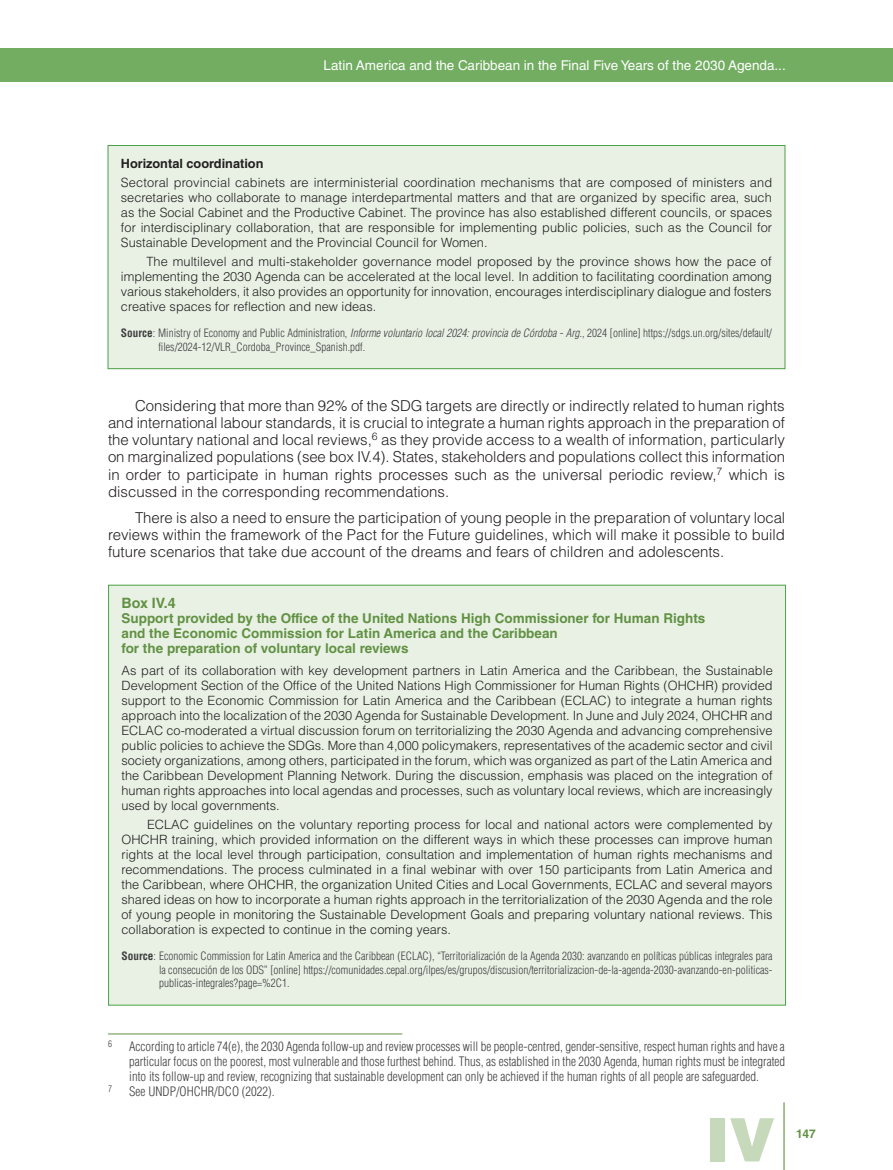
<style>
.page{position:relative;width:893px;height:1170px;background:#fff}
.page>*{position:absolute;margin:0;border:0;box-sizing:border-box;transform-origin:0 0}
.t1{font:900 60px "Helvetica LT Std";color:#c6d9bb}
._06_texto{font:300 15px/17.2px "Helvetica LT Std";color:#231f20;text-align:justify}
._09_titulo_recuadro{font:700 14.25px "Helvetica LT Std";color:#619143}
._09_titulo_recuadro-2{font:700 13.5px/15px "Helvetica LT Std";color:#619143}
.t2{font:13.5px "Helvetica LT Std";color:#fff}
._09_tx_recuadro_primero{font:300 12.75px/15px "Helvetica LT Std";color:#231f20;text-align:justify}
._09__tx_recuadro{font:300 12.75px/15px "Helvetica LT Std";color:#231f20;text-align:justify}
._06_footnote{font:300 condensed 12.75px/15px "Helvetica LT Std";color:#3e3e3f;text-align:justify}
._06_footnote_siguiente{font:300 condensed 12.75px "Helvetica LT Std";color:#3e3e3f}
._09__tx_recuadro-2{font:700 12.75px "Helvetica LT Std";color:#231f20}
.t3{font:700 12px "Helvetica LT Std";color:#619143}
._09_fuente_recuadro{font:300 condensed 11.25px/13.5px "Helvetica LT Std";color:#3e3e3f}
._06_footnote-2{font:300 condensed 8.85px "Helvetica LT Std";color:#3e3e3f}
._06_footnote_siguiente-2{font:300 condensed 8.85px "Helvetica LT Std";color:#3e3e3f}
.s1{font-weight:700}
.s2{font-style:italic}
</style>
<div class="page">
<div style="left:0;top:48px;width:893px;height:33px;background:#72ad62"></div>
<hr style="left:783px;top:1102px;width:2px;height:67px;background:#619143">
<div style="left:108px;top:145px;width:677px;height:223px;background:#e9f1e5"></div>
<div style="left:108px;top:145px;width:677px;height:224px;border:1px solid #4aa045"></div>
<hr style="left:108px;top:1033px;width:294px;height:1px;background:#619143">
<div style="left:109px;top:585px;width:676px;height:420px;background:#e9f1e5"></div>
<p class="t2" style="left:324px;top:57px;width:464px">Latin America and the Caribbean in the Final Five Years of the 2030 Agenda...</p>
<p class="_09__tx_recuadro-2" style="left:121px;top:155px;width:144px">Horizontal coordination</p>
<p class="_09_tx_recuadro_primero" style="left:121px;top:175px;width:653px">Sectoral provincial cabinets are interministerial coordination mechanisms that are composed of ministers and secretaries who collaborate to manage interdepartmental matters and that are organized by specific area, such as the Social Cabinet and the Productive Cabinet. The province has also established different councils, or spaces for interdisciplinary collaboration, that are responsible for implementing public policies, such as the Council for Sustainable Development and the Provincial Council for Women.</p>
<p class="_09__tx_recuadro" style="left:121px;top:254px;width:653px;text-indent:26px">The multilevel and multi-stakeholder governance model proposed by the province shows how the pace of implementing the 2030 Agenda can be accelerated at the local level. In addition to facilitating coordination among various stakeholders, it also provides an opportunity for innovation, encourages interdisciplinary dialogue and fosters creative spaces for reflection and new ideas.</p>
<p class="_09_fuente_recuadro" style="left:158px;top:326px;width:615px;text-indent:-38px"><span class="s1">Source</span>: Ministry of Economy and Public Administration, <span class="s2">Informe voluntario local 2024: provincia de Córdoba - Arg.</span>, 2024 [online] https://sdgs.un.org/sites/default/ files/2024-12/VLR_Cordoba_Province_Spanish.pdf.</p>
<p class="_06_texto" style="left:108px;top:396px;width:679px;text-indent:27px">Considering that more than 92% of the SDG targets are directly or indirectly related to human rights and international labour standards, it is crucial to integrate a human rights approach in the preparation of the voluntary national and local reviews,<sup>6</sup> as they provide access to a wealth of information, particularly on marginalized populations (see box IV.4). States, stakeholders and populations collect this information in order to participate in human rights processes such as the universal periodic review,<sup>7</sup> which is discussed in the corresponding recommendations.</p>
<p class="_06_texto" style="left:108px;top:508px;width:679px;text-indent:27px">There is also a need to ensure the participation of young people in the preparation of voluntary local reviews within the framework of the Pact for the Future guidelines, which will make it possible to build future scenarios that take due account of the dreams and fears of children and adolescents.</p>
<p class="_09_titulo_recuadro" style="left:122px;top:594px;width:56px">Box IV.4</p>
<p class="_09_titulo_recuadro-2" style="left:122px;top:611px;width:585px">Support provided by the Office of the United Nations High Commissioner for Human Rights and the Economic Commission for Latin America and the Caribbean<br>for the preparation of voluntary local reviews</p>
<p class="_09_tx_recuadro_primero" style="left:122px;top:662px;width:653px">As part of its collaboration with key development partners in Latin America and the Caribbean, the Sustainable Development Section of the Office of the United Nations High Commissioner for Human Rights (OHCHR) provided support to the Economic Commission for Latin America and the Caribbean (ECLAC) to integrate a human rights approach into the localization of the 2030 Agenda for Sustainable Development. In June and July 2024, OHCHR and ECLAC co-moderated a virtual discussion forum on territorializing the 2030 Agenda and advancing comprehensive public policies to achieve the SDGs. More than 4,000 policymakers, representatives of the academic sector and civil society organizations, among others, participated in the forum, which was organized as part of the Latin America and the Caribbean Development Planning Network. During the discussion, emphasis was placed on the integration of human rights approaches into local agendas and processes, such as voluntary local reviews, which are increasingly used by local governments.</p>
<p class="_09__tx_recuadro" style="left:122px;top:816px;width:653px;text-indent:26px">ECLAC guidelines on the voluntary reporting process for local and national actors were complemented by OHCHR training, which provided information on the different ways in which these processes can improve human rights at the local level through participation, consultation and implementation of human rights mechanisms and recommendations. The process culminated in a final webinar with over 150 participants from Latin America and the Caribbean, where OHCHR, the organization United Cities and Local Governments, ECLAC and several mayors shared ideas on how to incorporate a human rights approach in the territorialization of the 2030 Agenda and the role of young people in monitoring the Sustainable Development Goals and preparing voluntary national reviews. This collaboration is expected to continue in the coming years.</p>
<p class="_09_fuente_recuadro" style="left:159px;top:949px;width:615px;text-align:justify;text-indent:-38px"><span class="s1">Source</span>: Economic Commission for Latin America and the Caribbean (ECLAC), “Territorialización de la Agenda 2030: avanzando en políticas públicas integrales para la consecución de los ODS” [online] https://comunidades.cepal.org/ilpes/es/grupos/discusion/territorializacion-de-la-agenda-2030-avanzando-en-politicas&shy;publicas-integrales?page=%2C1.</p>
<p class="_06_footnote-2" style="left:108px;top:1038px;width:5px">6</p>
<p class="_06_footnote" style="left:129px;top:1039px;width:657px">According to article 74(e), the 2030 Agenda follow-up and review processes will be people-centred, gender-sensitive, respect human rights and have a particular focus on the poorest, most vulnerable and those furthest behind. Thus, as established in the 2030 Agenda, human rights must be integrated into its follow-up and review, recognizing that sustainable development can only be achieved if the human rights of all people are safeguarded.</p>
<p class="_06_footnote_siguiente-2" style="left:108px;top:1083px;width:5px">7</p>
<p class="_06_footnote_siguiente" style="left:129px;top:1083px;width:147px">See UNDP/OHCHR/DCO (2022).</p>
<h1 class="t1" style="left:705px;top:1100px;width:72px">IV</h1>
<p class="t3" style="left:796px;top:1126px;width:21px">147</p>
</div>
